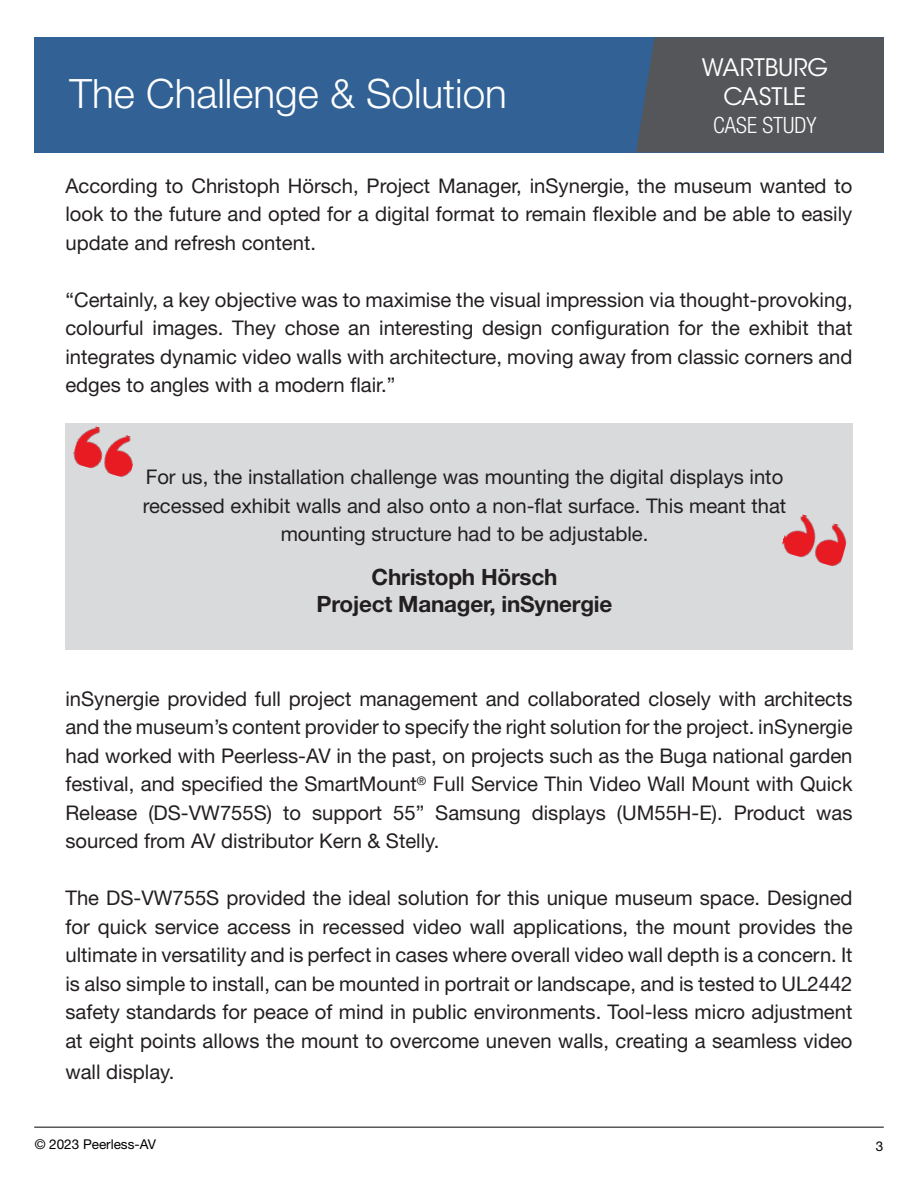
<style>
.page{position:relative;width:918px;height:1188px;background:#fff}
.page>*{position:absolute;margin:0;border:0;box-sizing:border-box;transform-origin:0 0}
.Project{font:300 40.5px "Helvetica Neue LT Std";color:#fff}
.Proposal{font:24px "ITC Avant Garde Std";color:#fff}
.Text_Bolded_2{font:700 22.5px "Helvetica Neue LT Std";letter-spacing:-.01em;color:#231f20}
.Text_Bolded_4{font:300 condensed 22.5px "Helvetica Neue LT Std";color:#fff}
.Text_Bolded_2-2{font:20.25px/28.5px "Helvetica Neue LT Std";color:#231f20;text-align:justify}
.t1{font:13.5px "Helvetica Neue LT Std";color:#000}
</style>
<div class="page">
<div style="left:34px;top:37px;width:850px;height:115px;background:#326195"></div>
<div style="left:636px;top:37px;width:248px;height:115px;background:#555659"></div>
<hr style="left:34px;top:1126px;width:850px;height:2px;background:#57585a">
<div style="left:65px;top:423px;width:788px;height:227px;background:#d9dadc"></div>
<img style="left:73px;top:426px;width:61px;height:51px">
<img style="left:782px;top:514px;width:65px;height:52px">
<p class="Project" style="left:70px;top:69px;width:439px">The Challenge &amp; Solution</p>
<p class="Proposal" style="left:702px;top:53px;width:128px">WARTBURG</p>
<p class="Proposal" style="left:724px;top:82px;width:84px">CASTLE</p>
<p class="Text_Bolded_4" style="left:713px;top:113px;width:105px">CASE STUDY</p>
<p class="Text_Bolded_2-2" style="left:65px;top:171px;width:789px">According to Christoph Hörsch, Project Manager, inSynergie, the museum wanted to look to the future and opted for a digital format to remain flexible and be able to easily update and refresh content.</p>
<p class="Text_Bolded_2-2" style="left:65px;top:285px;width:789px">“Certainly, a key objective was to maximise the visual impression via thought-provoking, colourful images. They chose an interesting design configuration for the exhibit that integrates dynamic video walls with architecture, moving away from classic corners and edges to angles with a modern flair.”</p>
<p class="Text_Bolded_2-2" style="left:143px;top:462px;width:645px;text-align:center">For us, the installation challenge was mounting the digital displays into recessed exhibit walls and also onto a non-flat surface. This meant that mounting structure had to be adjustable.</p>
<p class="Text_Bolded_2" style="left:372px;top:563px;width:187px">Christoph Hörsch</p>
<p class="Text_Bolded_2" style="left:317px;top:590px;width:297px">Project Manager, inSynergie</p>
<p class="Text_Bolded_2-2" style="left:65px;top:684px;width:789px">inSynergie provided full project management and collaborated closely with architects and the museum’s content provider to specify the right solution for the project. inSynergie had worked with Peerless-AV in the past, on projects such as the Buga national garden festival, and specified the SmartMount<sup>®</sup> Full Service Thin Video Wall Mount with Quick Release (DS-VW755S) to support 55” Samsung displays (UM55H-E). Product was sourced from AV distributor Kern &amp; Stelly.</p>
<p class="Text_Bolded_2-2" style="left:65px;top:884px;width:789px">The DS-VW755S provided the ideal solution for this unique museum space. Designed for quick service access in recessed video wall applications, the mount provides the ultimate in versatility and is perfect in cases where overall video wall depth is a concern. It is also simple to install, can be mounted in portrait or landscape, and is tested to UL2442 safety standards for peace of mind in public environments. Tool-less micro adjustment at eight points allows the mount to overcome uneven walls, creating a seamless video</p>
<p class="Text_Bolded_2-2" style="left:65px;top:1058px;width:111px">wall display.</p>
<p class="t1" style="left:35px;top:1136px;width:123px">© 2023 Peerless-AV</p>
<p class="t1" style="left:876px;top:1138px;width:9px">3</p>
</div>
